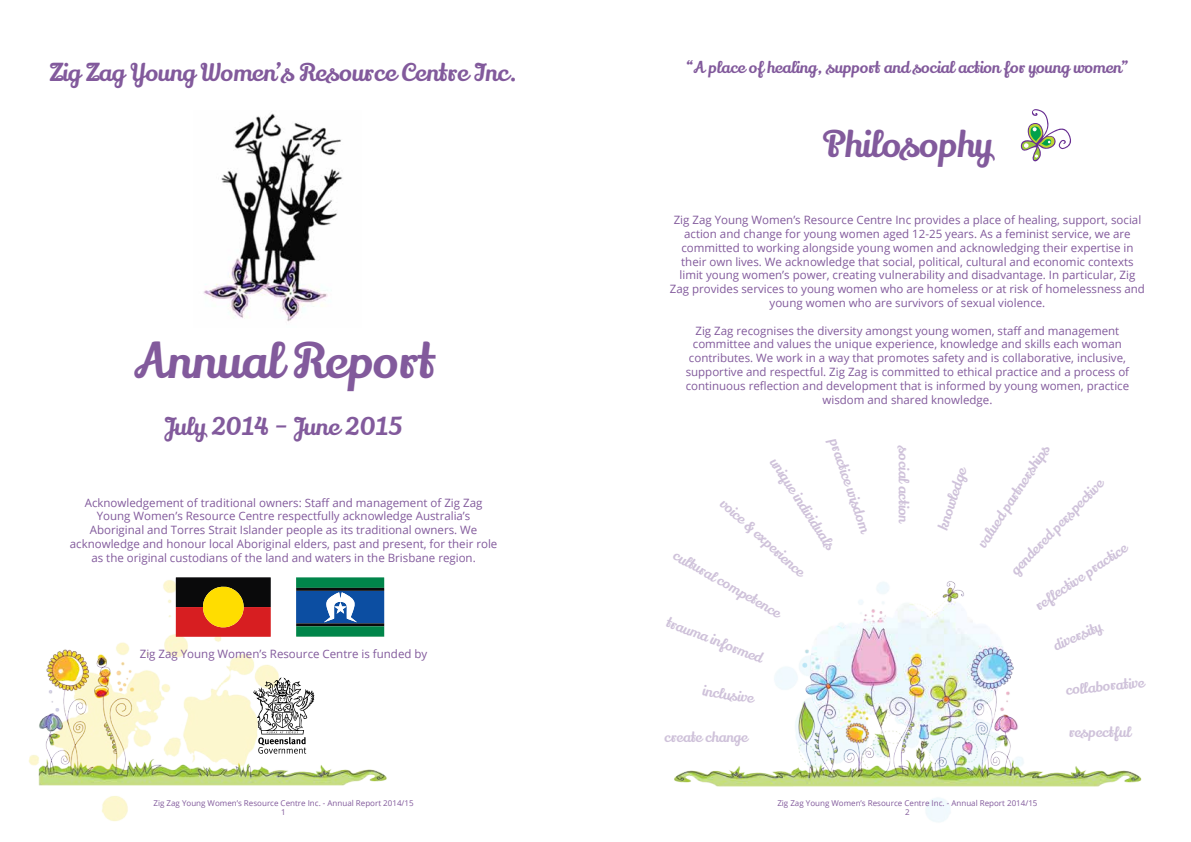
<style>
.page{position:relative;width:1191px;height:842px;background:#fff}
.page>*{position:absolute;margin:0;border:0;box-sizing:border-box;transform-origin:0 0}
.t1{font:48px "Lily Script One";color:#825a9c}
.t2{font:36px "Lily Script One";color:#825a9c}
.t3{font:24px "Lily Script One";color:#825a9c}
.t4{font:16px "Lily Script One";color:#825a9c}
.t5{font:14px "Lily Script One";color:#cfc2da}
.t6{font:11.5px/13.8px "Open Sans";color:#825a9c;text-align:center}
.t7{font:8px/9.6px "Open Sans";color:#825a9c;text-align:center}
</style>
<div class="page">
<img style="left:674px;top:581px;width:468px;height:241px">
<img style="left:29px;top:577px;width:358px;height:244px">
<svg style="left:253px;top:677px;width:61px;height:77px"></svg>
<svg style="left:296px;top:577px;width:88px;height:60px"></svg>
<svg style="left:176px;top:577px;width:95px;height:60px"></svg>
<img style="left:203px;top:113px;width:140px;height:209px">
<svg style="left:1020px;top:109px;width:51px;height:53px"></svg>
<h3 class="t3" style="left:50px;top:57px;width:469px">Zig Zag Young Women’s Resource Centre Inc.</h3>
<h1 class="t1" style="left:133px;top:329px;width:303px">Annual Report</h1>
<h3 class="t3" style="left:164px;top:411px;width:240px">July 2014 – June 2015</h3>
<p class="t6" style="left:70px;top:495px;width:429px">Acknowledgement of traditional owners: Staff and management of Zig Zag Young Women’s Resource Centre respectfully acknowledge Australia’s Aboriginal and Torres Strait Islander people as its traditional owners. We acknowledge and honour local Aboriginal elders, past and present, for their role as the original custodians of the land and waters in the Brisbane region.</p>
<p class="t6" style="left:140px;top:647px;width:289px">Zig Zag Young Women’s Resource Centre is funded by</p>
<h3 class="t4" style="left:686px;top:57px;width:443px">“A place of healing, support and social action for young women”</h3>
<h2 class="t2" style="left:822px;top:120px;width:171px">Philosophy</h2>
<p class="t6" style="left:670px;top:213px;width:476px">Zig Zag Young Women’s Resource Centre Inc provides a place of healing, support, social action and change for young women aged 12-25 years. As a feminist service, we are committed to working alongside young women and acknowledging their expertise in their own lives. We acknowledge that social, political, cultural and economic contexts limit young women’s power, creating vulnerability and disadvantage. In particular, Zig Zag provides services to young women who are homeless or at risk of homelessness and young women who are survivors of sexual violence.</p>
<p class="t6" style="left:685px;top:323px;width:445px">Zig Zag recognises the diversity amongst young women, staff and management committee and values the unique experience, knowledge and skills each woman contributes. We work in a way that promotes safety and is collaborative, inclusive, supportive and respectful. Zig Zag is committed to ethical practice and a process of continuous reflection and development that is informed by young women, practice wisdom and shared knowledge.</p>
<p class="t5" style="left:842px;top:436px;width:100px;rotate:71deg">practice wisdom</p>
<p class="t5" style="left:781px;top:454px;width:109px;rotate:57deg">unique individuals</p>
<p class="t5" style="left:728px;top:494px;width:110px;rotate:42deg">voice &amp; experience</p>
<p class="t5" style="left:678px;top:546px;width:123px;rotate:29deg">cultural competence</p>
<p class="t5" style="left:670px;top:613px;width:104px;rotate:21deg">trauma informed</p>
<p class="t5" style="left:913px;top:446px;width:79px;rotate:90deg">social action</p>
<p class="t5" style="left:933px;top:526px;width:66px;rotate:-72deg">knowledge</p>
<p class="t5" style="left:973px;top:541px;width:121px;rotate:-57deg">valued partnerships</p>
<p class="t5" style="left:1006px;top:566px;width:128px;rotate:-46deg">gendered perspective</p>
<p class="t5" style="left:1031px;top:599px;width:109px;rotate:-34deg">reflective practice</p>
<p class="t5" style="left:1049px;top:638px;width:53px;rotate:-24deg">diversity</p>
<p class="t5" style="left:704px;top:681px;width:53px;rotate:9deg">inclusive</p>
<p class="t5" style="left:1064px;top:681px;width:80px;rotate:-6deg">collaborative</p>
<p class="t5" style="left:664px;top:728px;width:85px">create change</p>
<p class="t5" style="left:1068px;top:723px;width:63px">respectful</p>
<p class="t7" style="left:153px;top:798px;width:262px">Zig Zag Young Women’s Resource Centre Inc. - Annual Report 2014/15<br>1</p>
<p class="t7" style="left:777px;top:798px;width:262px">Zig Zag Young Women’s Resource Centre Inc. - Annual Report 2014/15<br>2</p>
</div>
